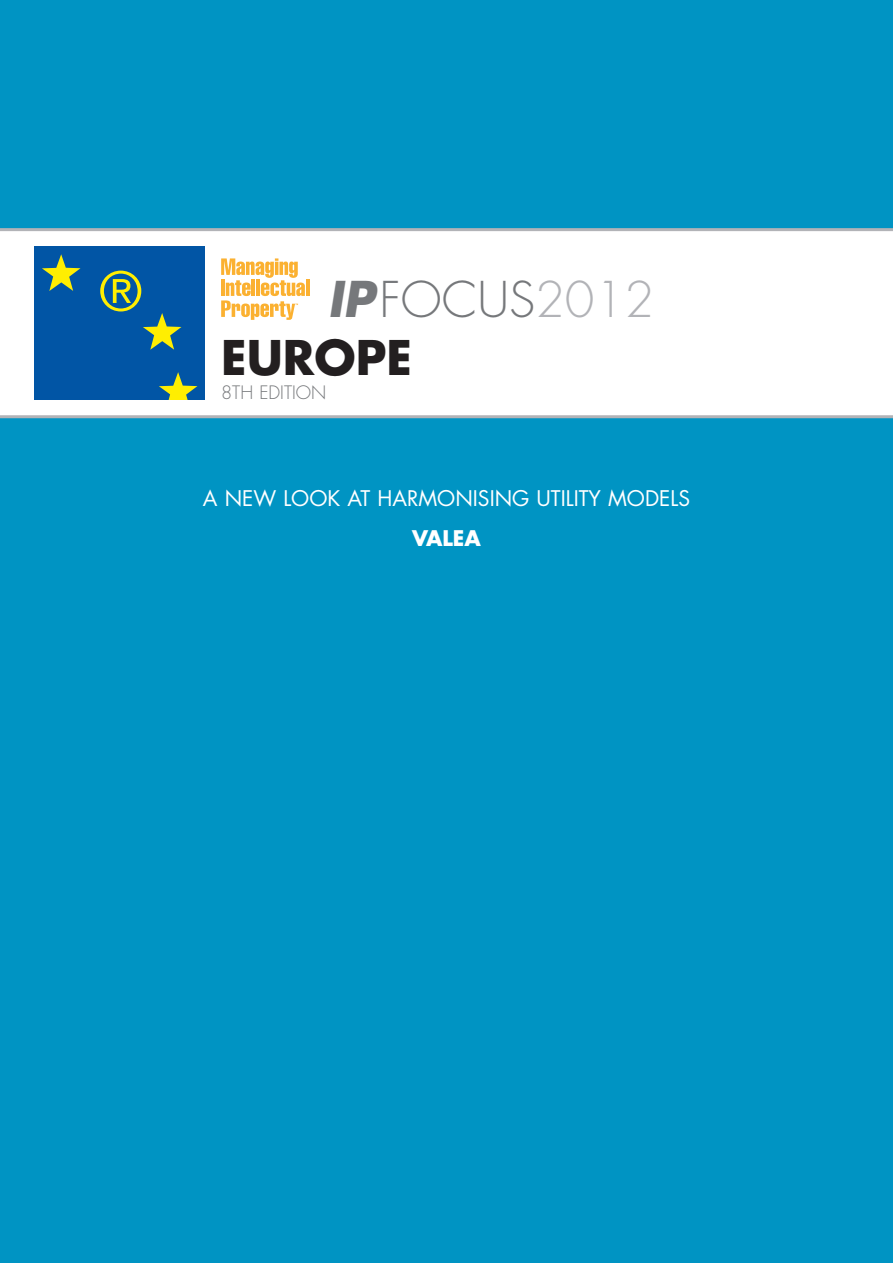
<style>
.page{position:relative;width:893px;height:1263px;background:#fff}
.page>*{position:absolute;margin:0;border:0;box-sizing:border-box;transform-origin:0 0}
.t1{font:300 48px "Futura";color:#76787b}
.t2{font:700 46.5px "Futura";color:#231f20}
.t3{font:21px "Futura";color:#fff}
.t4{font:700 21px "Futura";color:#fff}
.t5{font:300 18px "Futura";color:#76787b}
.s1{font-weight:700;font-style:italic}
.s2{color:#b2b3b7}
</style>
<div class="page">
<div style="left:0;top:417px;width:893px;height:846px;background:#0094c3"></div>
<div style="left:0;top:0;width:893px;height:230px;background:#0094c3"></div>
<hr style="left:0;top:415px;width:893px;height:3px;background:#b2b3b7">
<hr style="left:0;top:228px;width:893px;height:3px;background:#b2b3b7">
<div style="left:34px;top:247px;width:170px;height:153px;background:#0155a5"></div>
<svg style="left:42px;top:254px;width:38px;height:37px"></svg>
<svg style="left:159px;top:372px;width:38px;height:28px"></svg>
<svg style="left:100px;top:271px;width:81px;height:79px"></svg>
<hr style="left:306px;top:279px;width:3px;height:17px;background:#fbb131">
<svg style="left:221px;top:258px;width:84px;height:62px"></svg>
<h1 class="t1" style="left:327px;top:277px;width:328px"><span class="s1">IP</span>FOCUS<span class="s2">2012</span></h1>
<h2 class="t2" style="left:221px;top:336px;width:192px">EUROPE</h2>
<p class="t5" style="left:221px;top:384px;width:107px">8TH EDITION</p>
<p class="t3" style="left:203px;top:489px;width:489px">A NEW LOOK AT HARMONISING UTILITY MODELS</p>
<p class="t4" style="left:412px;top:529px;width:70px">VALEA</p>
</div>
